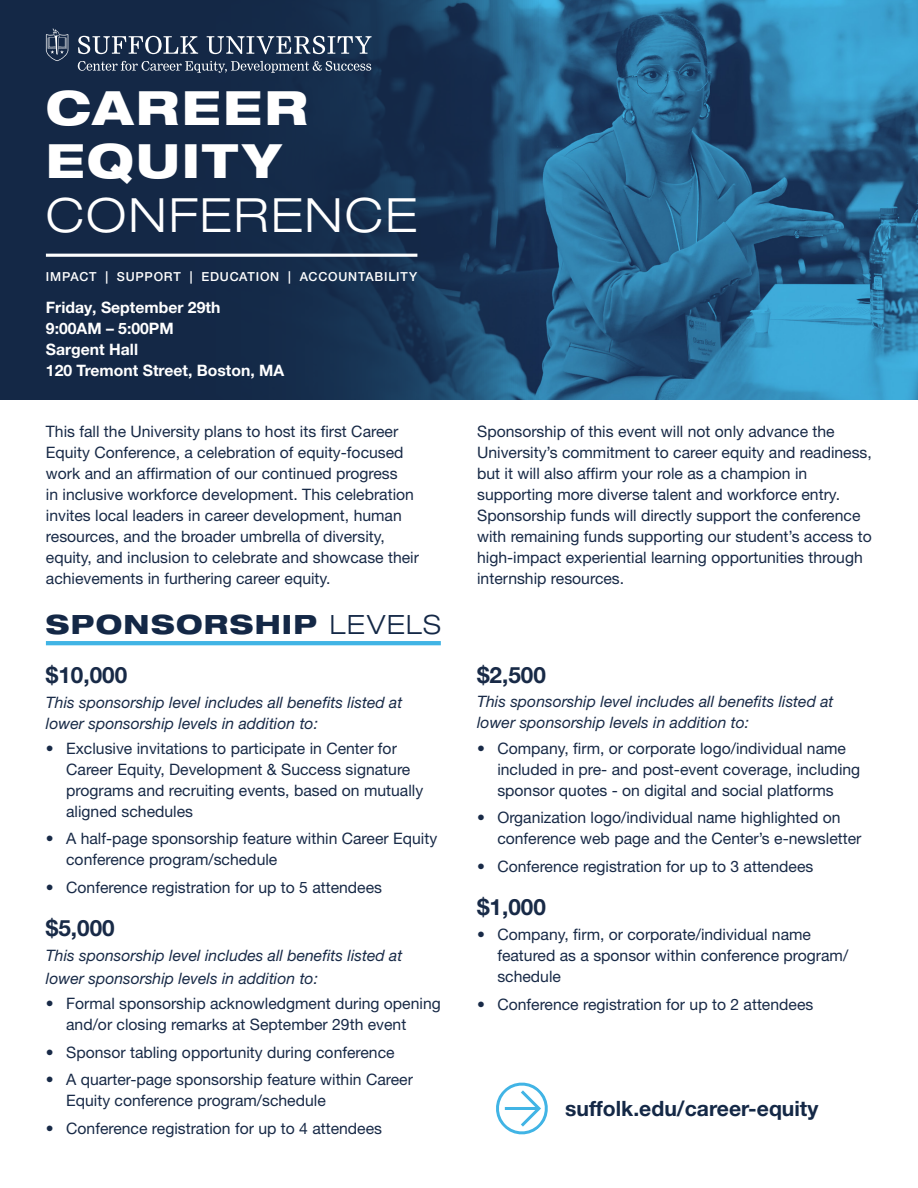
<style>
.page{position:relative;width:918px;height:1188px;background:#fff}
.page>*{position:absolute;margin:0;border:0;box-sizing:border-box;transform-origin:0 0}
.t1{font:800 expanded 47.25px/53.6px "Helvetica Neue LT Pro";letter-spacing:.045em;color:#fff}
.t2{font:300 expanded 47.25px "Helvetica Neue LT Pro";letter-spacing:.04em;color:#fff}
.t3{font:800 expanded 26.55px "Helvetica Neue LT Pro";letter-spacing:.05em;color:#142846}
.t4{font:700 22.5px "Helvetica Neue LT Pro";color:#182a47}
.t5{font:700 21.15px "Helvetica Neue LT Pro";color:#142846}
.t6{font:15.75px/21px "Helvetica Neue LT Pro";color:#182a47}
.t7{font:italic 15.75px/21px "Helvetica Neue LT Pro";color:#182a47}
.t8{font:700 15.75px/21px "Helvetica Neue LT Pro";color:#fff}
.t9{font:500 12.45px "Helvetica Neue LT Pro";letter-spacing:.065em;color:#fff}
.s1{font-weight:300}
</style>
<div class="page">
<img style="left:539px;top:0;width:379px;height:400px">
<svg style="left:0;top:0;width:539px;height:400px;background:#16304f"></svg>
<hr style="left:46px;top:254px;width:371px;height:3px;background:#fff">
<hr style="left:46px;top:641px;width:395px;height:4px;background:#41b4e5">
<svg style="left:78px;top:36px;width:120px;height:18px"></svg>
<svg style="left:207px;top:36px;width:165px;height:18px;background:#59697f"></svg>
<svg style="left:78px;top:61px;width:293px;height:12px;background:#46576f"></svg>
<svg style="left:46px;top:28px;width:22px;height:33px"></svg>
<svg style="left:496px;top:1082px;width:52px;height:53px"></svg>
<p class="t1" style="left:46px;top:80px;width:264px">CAREER<br>EQUITY</p>
<h1 class="t2" style="left:46px;top:186px;width:373px">CONFERENCE</h1>
<p class="t9" style="left:46px;top:269px;width:373px">IMPACT | SUPPORT | EDUCATION | ACCOUNTABILITY</p>
<p class="t8" style="left:46px;top:297px;width:240px">Friday, September 29th<br>9:00AM – 5:00PM<br>Sargent Hall<br>120 Tremont Street, Boston, MA</p>
<p class="t6" style="left:46px;top:420px;width:375px">This fall the University plans to host its first Career Equity Conference, a celebration of equity-focused work and an affirmation of our continued progress<br>in inclusive workforce development. This celebration invites local leaders in career development, human resources, and the broader umbrella of diversity, equity, and inclusion to celebrate and showcase their achievements in furthering career equity.</p>
<h2 class="t3" style="left:46px;top:607px;width:396px">SPONSORSHIP <span class="s1">LEVELS</span></h2>
<h3 class="t4" style="left:46px;top:661px;width:83px">$10,000</h3>
<p class="t7" style="left:46px;top:692px;width:358px">This sponsorship level includes all benefits listed at lower sponsorship levels in addition to:</p>
<p class="t6" style="left:66px;top:737px;width:359px;text-indent:-20px">• Exclusive invitations to participate in Center for Career Equity, Development &amp; Success signature programs and recruiting events, based on mutually aligned schedules</p>
<p class="t6" style="left:66px;top:828px;width:373px;text-indent:-20px">• A half-page sponsorship feature within Career Equity conference program/schedule</p>
<p class="t6" style="left:46px;top:877px;width:338px">• Conference registration for up to 5 attendees</p>
<h3 class="t4" style="left:46px;top:914px;width:70px">$5,000</h3>
<p class="t7" style="left:46px;top:944px;width:358px;line-height:22.5px">This sponsorship level includes all benefits listed at lower sponsorship levels in addition to:</p>
<p class="t6" style="left:66px;top:992px;width:376px;text-indent:-20px">• Formal sponsorship acknowledgment during opening and/or closing remarks at September 29th event</p>
<p class="t6" style="left:46px;top:1041px;width:350px">• Sponsor tabling opportunity during conference</p>
<p class="t6" style="left:66px;top:1069px;width:348px;text-indent:-20px">• A quarter-page sponsorship feature within Career<br>Equity conference program/schedule</p>
<p class="t6" style="left:46px;top:1118px;width:338px">• Conference registration for up to 4 attendees</p>
<p class="t6" style="left:477px;top:420px;width:396px">Sponsorship of this event will not only advance the University’s commitment to career equity and readiness, but it will also affirm your role as a champion in supporting more diverse talent and workforce entry.<br>Sponsorship funds will directly support the conference with remaining funds supporting our student’s access to high-impact experiential learning opportunities through internship resources.</p>
<h3 class="t4" style="left:477px;top:661px;width:70px">$2,500</h3>
<p class="t7" style="left:477px;top:690px;width:358px">This sponsorship level includes all benefits listed at lower sponsorship levels in addition to:</p>
<p class="t6" style="left:497px;top:737px;width:364px;text-indent:-20px">• Company, firm, or corporate logo/individual name included in pre- and post-event coverage, including sponsor quotes - on digital and social platforms</p>
<p class="t6" style="left:497px;top:807px;width:366px;text-indent:-20px">• Organization logo/individual name highlighted on conference web page and the Center’s e-newsletter</p>
<p class="t6" style="left:477px;top:856px;width:338px">• Conference registration for up to 3 attendees</p>
<h3 class="t4" style="left:477px;top:893px;width:70px">$1,000</h3>
<p class="t6" style="left:497px;top:924px;width:352px;text-indent:-20px">• Company, firm, or corporate/individual name featured as a sponsor within conference program/ schedule</p>
<p class="t6" style="left:477px;top:993px;width:338px">• Conference registration for up to 2 attendees</p>
<p class="t5" style="left:565px;top:1095px;width:255px">suffolk.edu/career-equity</p>
</div>
